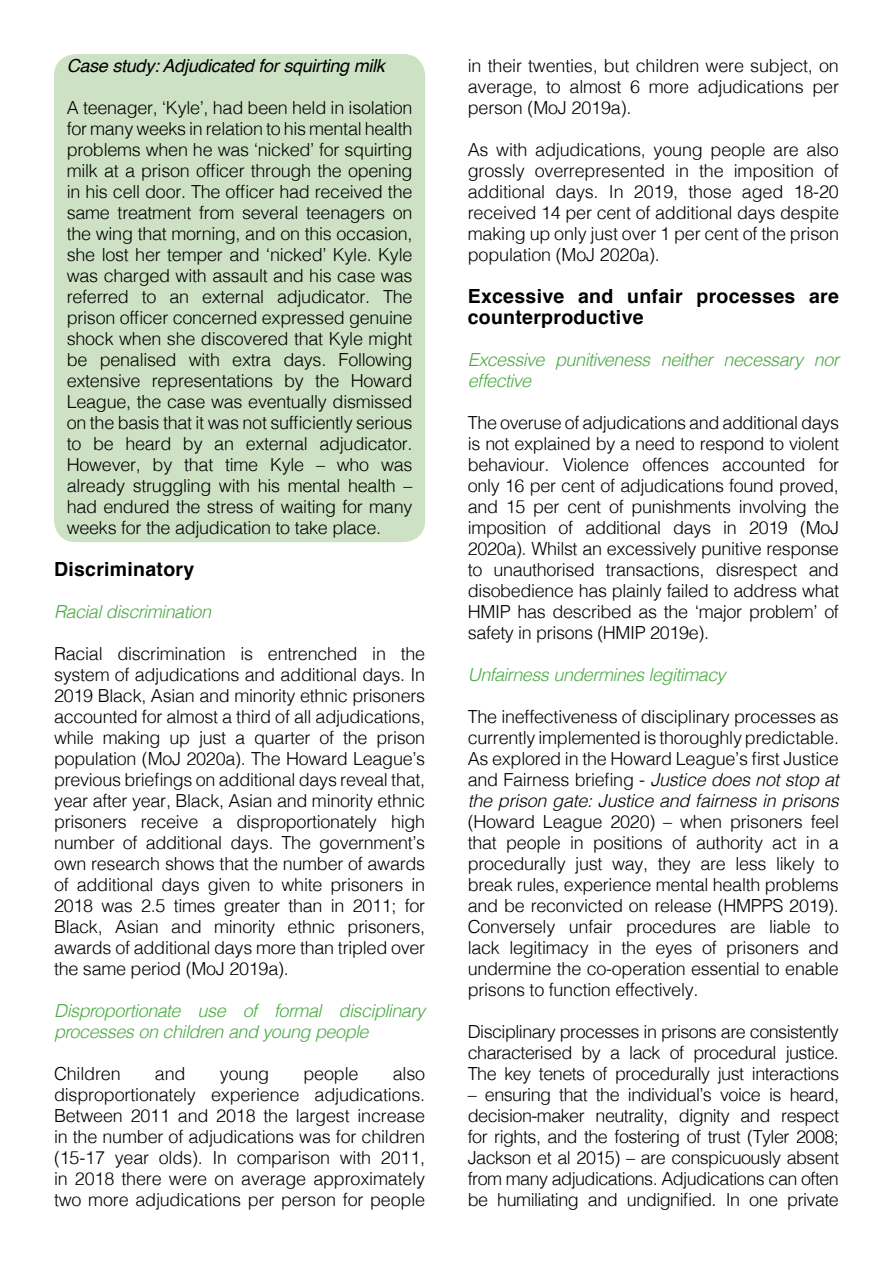
<style>
.page{position:relative;width:893px;height:1263px;background:#fff}
.page>*{position:absolute;margin:0;border:0;box-sizing:border-box;transform-origin:0 0}
.t1{font:700 19.5px/21px "Helvetica";letter-spacing:.015em;color:#000}
.t2{font:300 18px/21px "Helvetica";letter-spacing:-.015em;color:#000;text-align:justify}
.t3{font:italic 300 18px/21px "Helvetica";letter-spacing:-.03em;color:#49aa42}
.t4{font:italic 18px "Helvetica";letter-spacing:-.015em;color:#000}
.s1{font-style:italic}
</style>
<div class="page">
<div style="left:55px;top:55px;width:370px;height:486px;background:#cde2c5;border-radius:21px"></div>
<p class="t4" style="left:67px;top:52px;width:320px">Case study: Adjudicated for squirting milk</p>
<p class="t2" style="left:67px;top:96px;width:347px">A teenager, ‘Kyle’, had been held in isolation for many weeks in relation to his mental health problems when he was ‘nicked’ for squirting milk at a prison officer through the opening in his cell door. The officer had received the same treatment from several teenagers on the wing that morning, and on this occasion, she lost her temper and ‘nicked’ Kyle. Kyle was charged with assault and his case was referred to an external adjudicator. The prison officer concerned expressed genuine shock when she discovered that Kyle might be penalised with extra days. Following extensive representations by the Howard League, the case was eventually dismissed on the basis that it was not sufficiently serious to be heard by an external adjudicator.<br>However, by that time Kyle – who was already struggling with his mental health – had endured the stress of waiting for many weeks for the adjudication to take place.</p>
<p class="t1" style="left:54px;top:559px;width:142px">Discriminatory</p>
<p class="t3" style="left:54px;top:600px;width:159px">Racial discrimination</p>
<p class="t2" style="left:54px;top:642px;width:373px">Racial discrimination is entrenched in the system of adjudications and additional days. In 2019 Black, Asian and minority ethnic prisoners accounted for almost a third of all adjudications, while making up just a quarter of the prison population (MoJ 2020a). The Howard League’s previous briefings on additional days reveal that, year after year, Black, Asian and minority ethnic prisoners receive a disproportionately high number of additional days. The government’s own research shows that the number of awards of additional days given to white prisoners in 2018 was 2.5 times greater than in 2011; for Black, Asian and minority ethnic prisoners, awards of additional days more than tripled over the same period (MoJ 2019a).</p>
<p class="t3" style="left:54px;top:999px;width:373px">Disproportionate use of formal disciplinary processes on children and young people</p>
<p class="t2" style="left:54px;top:1062px;width:68px">Children</p>
<p class="t2" style="left:155px;top:1062px;width:32px">and</p>
<p class="t2" style="left:220px;top:1062px;width:51px">young</p>
<p class="t2" style="left:303px;top:1062px;width:57px">people</p>
<p class="t2" style="left:54px;top:1062px;width:373px;text-indent:339px">also disproportionately experience adjudications.<br>Between 2011 and 2018 the largest increase in the number of adjudications was for children (15-17 year olds). In comparison with 2011, in 2018 there were on average approximately two more adjudications per person for people</p>
<p class="t2" style="left:468px;top:54px;width:373px">in their twenties, but children were subject, on average, to almost 6 more adjudications per person (MoJ 2019a).</p>
<p class="t2" style="left:468px;top:138px;width:373px">As with adjudications, young people are also grossly overrepresented in the imposition of additional days. In 2019, those aged 18-20 received 14 per cent of additional days despite making up only just over 1 per cent of the prison population (MoJ 2020a).</p>
<p class="t1" style="left:468px;top:286px;width:373px">Excessive and unfair processes are counterproductive</p>
<p class="t3" style="left:468px;top:348px;width:373px">Excessive punitiveness neither necessary nor effective</p>
<p class="t2" style="left:468px;top:411px;width:373px">The overuse of adjudications and additional days is not explained by a need to respond to violent behaviour. Violence offences accounted for only 16 per cent of adjudications found proved, and 15 per cent of punishments involving the imposition of additional days in 2019 (MoJ 2020a). Whilst an excessively punitive response to unauthorised transactions, disrespect and disobedience has plainly failed to address what HMIP has described as the ‘major problem’ of safety in prisons (HMIP 2019e).</p>
<p class="t3" style="left:468px;top:663px;width:259px">Unfairness undermines legitimacy</p>
<p class="t2" style="left:468px;top:705px;width:373px">The ineffectiveness of disciplinary processes as currently implemented is thoroughly predictable.<br>As explored in the Howard League’s first Justice and Fairness briefing - <span class="s1">Justice does not stop at the prison gate: Justice and fairness in prisons</span></p>
<p class="t2" style="left:468px;top:810px;width:373px">(Howard League 2020) – when prisoners feel that people in positions of authority act in a procedurally just way, they are less likely to break rules, experience mental health problems and be reconvicted on release (HMPPS 2019).<br>Conversely unfair procedures are liable to lack legitimacy in the eyes of prisoners and undermine the co-operation essential to enable prisons to function effectively.</p>
<p class="t2" style="left:468px;top:1020px;width:373px">Disciplinary processes in prisons are consistently characterised by a lack of procedural justice.<br>The key tenets of procedurally just interactions</p>
<p class="t2" style="left:468px;top:1083px;width:373px">– ensuring that the individual’s voice is heard, decision-maker neutrality, dignity and respect for rights, and the fostering of trust (Tyler 2008; Jackson et al 2015) – are conspicuously absent from many adjudications. Adjudications can often be humiliating and undignified. In one private</p>
</div>
